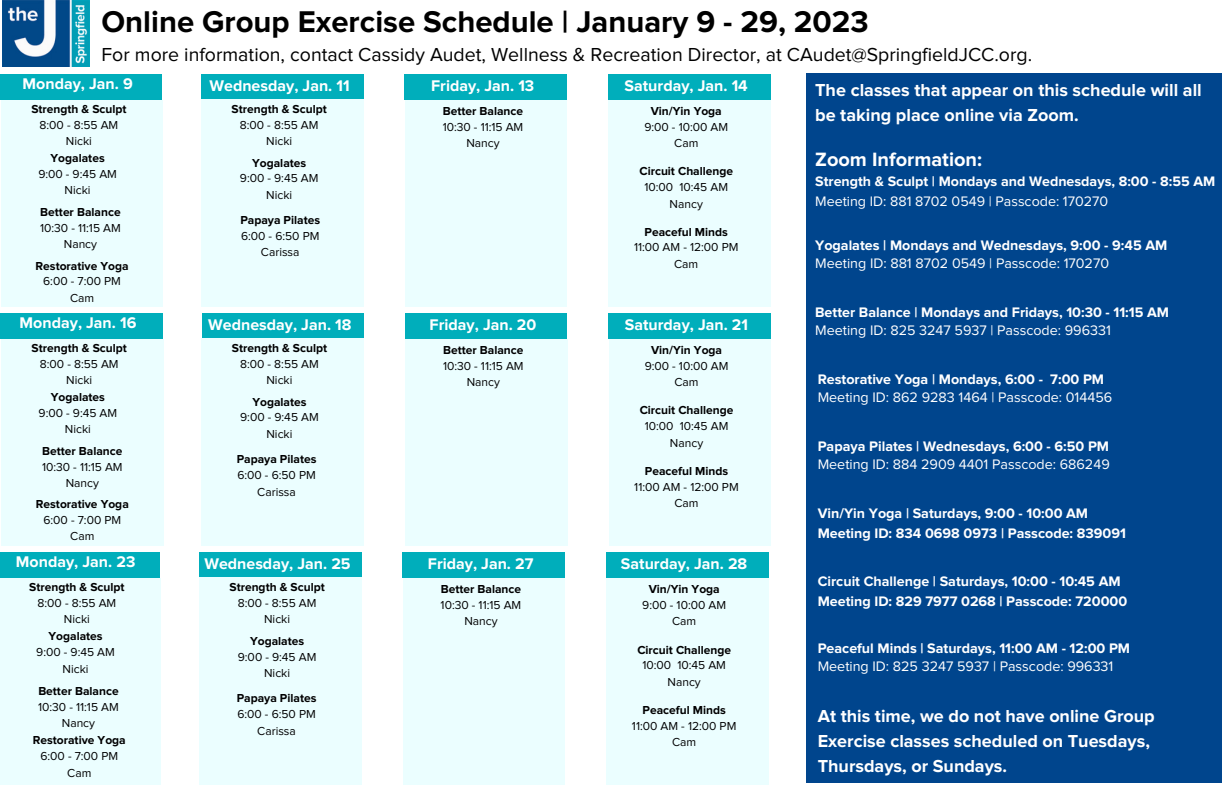
<style>
.page{position:relative;width:1224px;height:792px;background:#fff}
.page>*{position:absolute;margin:0;border:0;box-sizing:border-box;transform-origin:0 0}
.t1{font:700 31.1px "Proxima Nova";color:#000}
.t2{font:700 20px "Proxima Nova";color:#fff}
.t3{font:19.5px "Proxima Nova";color:#000}
.t4{font:700 18px/24.8px "Proxima Nova";color:#fff}
.t5{font:700 16px "Proxima Nova";color:#fff}
.t6{font:700 14.3px/19.5px "Proxima Nova";color:#fff}
.t7{font:14.3px "Proxima Nova";color:#fff}
.t8{font:700 14.2px "Proxima Nova";color:#fff}
.t9{font:14.2px "Proxima Nova";color:#fff}
.t10{font:12px/16.5px "Proxima Nova";color:#000;text-align:center}
.t11{font:700 12px "Proxima Nova";color:#000}
</style>
<div class="page">
<div style="left:0;top:74px;width:162px;height:26px;background:#00aebb"></div>
<div style="left:202px;top:74px;width:161px;height:26px;background:#00aebb"></div>
<div style="left:405px;top:74px;width:162px;height:26px;background:#00aebb"></div>
<div style="left:608px;top:74px;width:162px;height:26px;background:#00aebb"></div>
<div style="left:1px;top:100px;width:162px;height:206px;background:#ebfeff"></div>
<div style="left:201px;top:99px;width:162px;height:207px;background:#ebfeff"></div>
<div style="left:405px;top:100px;width:162px;height:206px;background:#ebfeff"></div>
<div style="left:609px;top:100px;width:161px;height:206px;background:#ebfeff"></div>
<div style="left:0;top:313px;width:162px;height:26px;background:#00aebb"></div>
<div style="left:202px;top:313px;width:162px;height:26px;background:#00aebb"></div>
<div style="left:405px;top:313px;width:162px;height:26px;background:#00aebb"></div>
<div style="left:609px;top:313px;width:161px;height:26px;background:#00aebb"></div>
<div style="left:2px;top:339px;width:161px;height:206px;background:#ebfeff"></div>
<div style="left:202px;top:338px;width:161px;height:207px;background:#ebfeff"></div>
<div style="left:406px;top:339px;width:161px;height:206px;background:#ebfeff"></div>
<div style="left:609px;top:339px;width:161px;height:206px;background:#ebfeff"></div>
<div style="left:0;top:552px;width:160px;height:26px;background:#00aebb"></div>
<div style="left:199px;top:552px;width:162px;height:26px;background:#00aebb"></div>
<div style="left:403px;top:552px;width:162px;height:26px;background:#00aebb"></div>
<div style="left:606px;top:552px;width:162px;height:26px;background:#00aebb"></div>
<div style="left:0;top:578px;width:161px;height:206px;background:#ebfeff"></div>
<div style="left:199px;top:577px;width:162px;height:207px;background:#ebfeff"></div>
<div style="left:403px;top:578px;width:162px;height:206px;background:#ebfeff"></div>
<div style="left:607px;top:578px;width:161px;height:206px;background:#ebfeff"></div>
<div style="left:806px;top:74px;width:416px;height:709px;background:#00458d"></div>
<img style="left:2px;top:0;width:87px;height:67px">
<h1 class="t1" style="left:102px;top:3px;width:769px">Online Group Exercise Schedule | January 9 - 29, 2023</h1>
<h3 class="t5" style="left:23px;top:74px;width:112px">Monday, Jan. 9</h3>
<h3 class="t5" style="left:209px;top:76px;width:142px">Wednesday, Jan. 11</h3>
<h3 class="t5" style="left:431px;top:76px;width:105px">Friday, Jan. 13</h3>
<h3 class="t5" style="left:625px;top:76px;width:125px">Saturday, Jan. 14</h3>
<p class="t11" style="left:31px;top:102px;width:97px">Strength &amp; Sculpt</p>
<p class="t10" style="left:40px;top:117px;width:80px">8:00 - 8:55 AM<br>Nicki</p>
<h3 class="t3" style="left:102px;top:46px;width:932px">For more information, contact Cassidy Audet, Wellness &amp; Recreation Director, at CAudet@SpringfieldJCC.org.</h3>
<h3 class="t4" style="left:815px;top:78px;width:388px">The classes that appear on this schedule will all be taking place online via Zoom.</h3>
<p class="t11" style="left:232px;top:102px;width:97px">Strength &amp; Sculpt</p>
<p class="t10" style="left:240px;top:117px;width:80px">8:00 - 8:55 AM<br>Nicki</p>
<p class="t11" style="left:651px;top:104px;width:73px">Vin/Yin Yoga</p>
<p class="t10" style="left:644px;top:119px;width:85px">9:00 - 10:00 AM<br>Cam</p>
<p class="t11" style="left:443px;top:104px;width:82px">Better Balance</p>
<p class="t10" style="left:443px;top:119px;width:82px">10:30 - 11:15 AM<br>Nancy</p>
<p class="t11" style="left:51px;top:151px;width:56px">Yogalates</p>
<p class="t10" style="left:38px;top:166px;width:80px">9:00 - 9:45 AM<br>Nicki</p>
<p class="t11" style="left:40px;top:205px;width:82px">Better Balance</p>
<p class="t10" style="left:40px;top:220px;width:82px">10:30 - 11:15 AM<br>Nancy</p>
<p class="t11" style="left:36px;top:259px;width:94px">Restorative Yoga</p>
<p class="t10" style="left:43px;top:274px;width:79px">6:00 - 7:00 PM<br>Cam</p>
<p class="t11" style="left:252px;top:155px;width:56px">Yogalates</p>
<p class="t10" style="left:240px;top:171px;width:80px">9:00 - 9:45 AM<br>Nicki</p>
<p class="t11" style="left:240px;top:213px;width:81px">Papaya Pilates</p>
<p class="t10" style="left:241px;top:228px;width:80px">6:00 - 6:50 PM<br>Carissa</p>
<p class="t11" style="left:639px;top:164px;width:95px">Circuit Challenge</p>
<p class="t10" style="left:644px;top:179px;width:85px">10:00 10:45 AM<br>Nancy</p>
<p class="t11" style="left:645px;top:225px;width:85px">Peaceful Minds</p>
<p class="t10" style="left:634px;top:240px;width:106px">11:00 AM - 12:00 PM<br>Cam</p>
<h3 class="t5" style="left:20px;top:313px;width:118px">Monday, Jan. 16</h3>
<h3 class="t5" style="left:208px;top:315px;width:145px">Wednesday, Jan. 18</h3>
<h3 class="t5" style="left:430px;top:315px;width:108px">Friday, Jan. 20</h3>
<h3 class="t5" style="left:625px;top:315px;width:125px">Saturday, Jan. 21</h3>
<p class="t11" style="left:32px;top:341px;width:97px">Strength &amp; Sculpt</p>
<p class="t10" style="left:40px;top:356px;width:80px">8:00 - 8:55 AM<br>Nicki</p>
<p class="t11" style="left:232px;top:341px;width:97px">Strength &amp; Sculpt</p>
<p class="t10" style="left:240px;top:356px;width:80px">8:00 - 8:55 AM<br>Nicki</p>
<p class="t11" style="left:651px;top:343px;width:73px">Vin/Yin Yoga</p>
<p class="t10" style="left:645px;top:358px;width:85px">9:00 - 10:00 AM<br>Cam</p>
<p class="t11" style="left:443px;top:343px;width:82px">Better Balance</p>
<p class="t10" style="left:443px;top:358px;width:82px">10:30 - 11:15 AM<br>Nancy</p>
<p class="t11" style="left:51px;top:390px;width:56px">Yogalates</p>
<p class="t10" style="left:39px;top:405px;width:80px">9:00 - 9:45 AM<br>Nicki</p>
<p class="t11" style="left:42px;top:444px;width:82px">Better Balance</p>
<p class="t10" style="left:42px;top:459px;width:82px">10:30 - 11:15 AM<br>Nancy</p>
<p class="t11" style="left:36px;top:497px;width:94px">Restorative Yoga</p>
<p class="t10" style="left:44px;top:512px;width:79px">6:00 - 7:00 PM<br>Cam</p>
<p class="t11" style="left:252px;top:395px;width:56px">Yogalates</p>
<p class="t10" style="left:240px;top:410px;width:80px">9:00 - 9:45 AM<br>Nicki</p>
<p class="t11" style="left:237px;top:452px;width:81px">Papaya Pilates</p>
<p class="t10" style="left:237px;top:467px;width:80px">6:00 - 6:50 PM<br>Carissa</p>
<p class="t11" style="left:640px;top:403px;width:95px">Circuit Challenge</p>
<p class="t10" style="left:645px;top:418px;width:85px">10:00 10:45 AM<br>Nancy</p>
<p class="t11" style="left:645px;top:464px;width:85px">Peaceful Minds</p>
<p class="t10" style="left:634px;top:479px;width:106px">11:00 AM - 12:00 PM<br>Cam</p>
<h3 class="t5" style="left:16px;top:552px;width:121px">Monday, Jan. 23</h3>
<h3 class="t5" style="left:204px;top:554px;width:148px">Wednesday, Jan. 25</h3>
<h3 class="t5" style="left:428px;top:554px;width:107px">Friday, Jan. 27</h3>
<h3 class="t5" style="left:621px;top:554px;width:128px">Saturday, Jan. 28</h3>
<p class="t11" style="left:29px;top:580px;width:97px">Strength &amp; Sculpt</p>
<p class="t10" style="left:38px;top:595px;width:80px">8:00 - 8:55 AM<br>Nicki</p>
<p class="t11" style="left:229px;top:580px;width:97px">Strength &amp; Sculpt</p>
<p class="t10" style="left:238px;top:595px;width:80px">8:00 - 8:55 AM<br>Nicki</p>
<p class="t11" style="left:649px;top:582px;width:73px">Vin/Yin Yoga</p>
<p class="t10" style="left:642px;top:597px;width:85px">9:00 - 10:00 AM<br>Cam</p>
<p class="t11" style="left:441px;top:582px;width:82px">Better Balance</p>
<p class="t10" style="left:441px;top:597px;width:82px">10:30 - 11:15 AM<br>Nancy</p>
<p class="t11" style="left:49px;top:629px;width:56px">Yogalates</p>
<p class="t10" style="left:36px;top:644px;width:80px">9:00 - 9:45 AM<br>Nicki</p>
<p class="t11" style="left:38px;top:684px;width:82px">Better Balance</p>
<p class="t10" style="left:38px;top:699px;width:82px">10:30 - 11:15 AM<br>Nancy</p>
<p class="t11" style="left:33px;top:733px;width:94px">Restorative Yoga</p>
<p class="t10" style="left:40px;top:748px;width:79px">6:00 - 7:00 PM<br>Cam</p>
<p class="t11" style="left:250px;top:634px;width:56px">Yogalates</p>
<p class="t10" style="left:238px;top:649px;width:80px">9:00 - 9:45 AM<br>Nicki</p>
<p class="t11" style="left:237px;top:691px;width:81px">Papaya Pilates</p>
<p class="t10" style="left:237px;top:706px;width:80px">6:00 - 6:50 PM<br>Carissa</p>
<p class="t11" style="left:637px;top:643px;width:95px">Circuit Challenge</p>
<p class="t10" style="left:642px;top:658px;width:85px">10:00 10:45 AM<br>Nancy</p>
<p class="t11" style="left:643px;top:703px;width:85px">Peaceful Minds</p>
<p class="t10" style="left:632px;top:718px;width:106px">11:00 AM - 12:00 PM<br>Cam</p>
<h2 class="t2" style="left:815px;top:148px;width:168px">Zoom Information:</h2>
<p class="t8" style="left:815px;top:173px;width:402px">Strength &amp; Sculpt | Mondays and Wednesdays, 8:00 - 8:55 AM</p>
<p class="t9" style="left:815px;top:195px;width:295px">Meeting ID: 881 8702 0549 | Passcode: 170270</p>
<p class="t6" style="left:815px;top:236px;width:354px">Yogalates | Mondays and Wednesdays, 9:00 - 9:45 AM</p>
<p class="t7" style="left:815px;top:257px;width:295px">Meeting ID: 881 8702 0549 | Passcode: 170270</p>
<p class="t6" style="left:815px;top:303px;width:355px">Better Balance | Mondays and Fridays, 10:30 - 11:15 AM</p>
<p class="t7" style="left:815px;top:324px;width:297px">Meeting ID: 825 3247 5937 | Passcode: 996331</p>
<p class="t6" style="left:818px;top:370px;width:288px">Restorative Yoga | Mondays, 6:00 - 7:00 PM</p>
<p class="t7" style="left:818px;top:391px;width:296px">Meeting ID: 862 9283 1464 | Passcode: 014456</p>
<p class="t6" style="left:818px;top:437px;width:293px">Papaya Pilates | Wednesdays, 6:00 - 6:50 PM</p>
<p class="t7" style="left:818px;top:458px;width:294px">Meeting ID: 884 2909 4401 Passcode: 686249</p>
<p class="t6" style="left:818px;top:504px;width:310px">Vin/Yin Yoga | Saturdays, 9:00 - 10:00 AM<br>Meeting ID: 834 0698 0973 | Passcode: 839091</p>
<p class="t6" style="left:818px;top:572px;width:311px">Circuit Challenge | Saturdays, 10:00 - 10:45 AM<br>Meeting ID: 829 7977 0268 | Passcode: 720000</p>
<p class="t6" style="left:818px;top:639px;width:314px">Peaceful Minds | Saturdays, 11:00 AM - 12:00 PM</p>
<p class="t7" style="left:818px;top:660px;width:297px">Meeting ID: 825 3247 5937 | Passcode: 996331</p>
<h3 class="t4" style="left:818px;top:704px;width:339px">At this time, we do not have online Group<br>Exercise classes scheduled on Tuesdays,<br>Thursdays, or Sundays.</h3>
</div>
